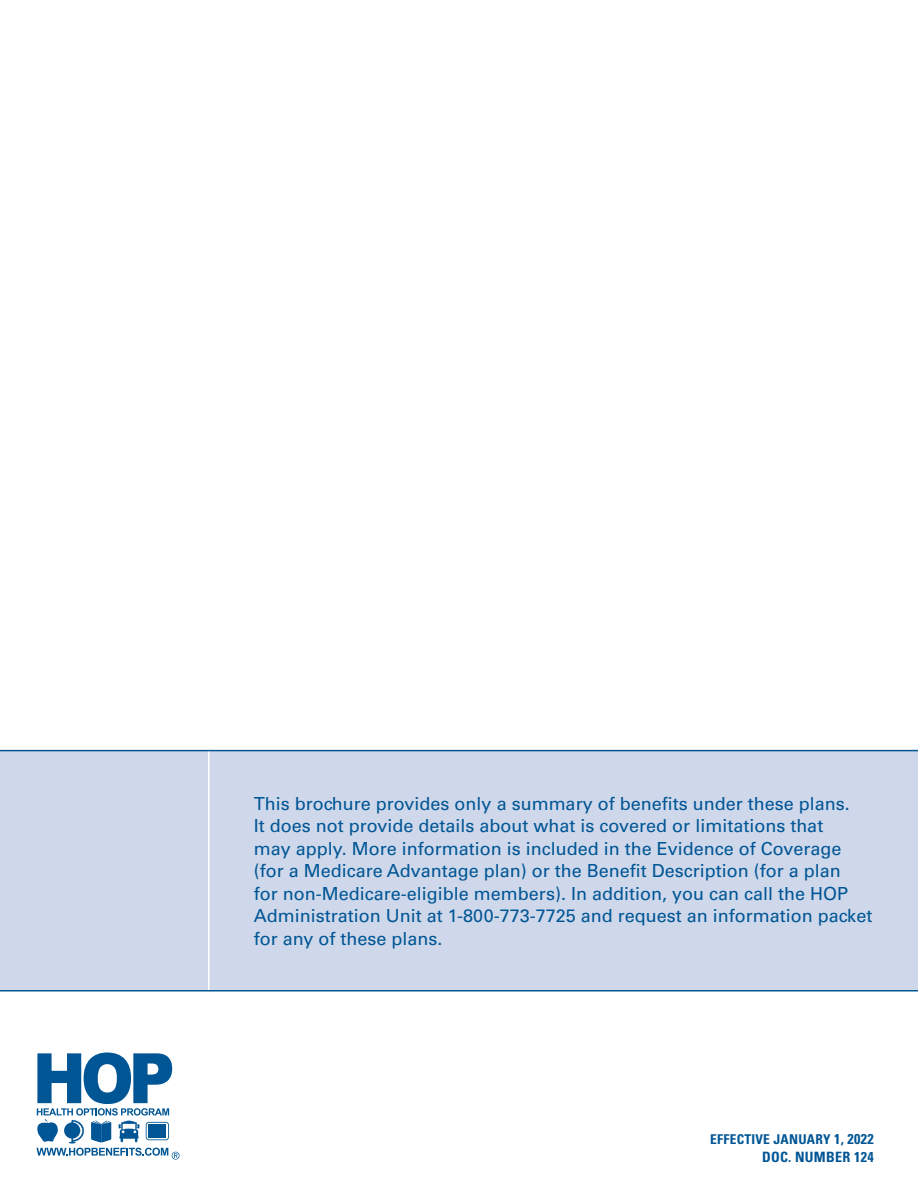
<style>
.page{position:relative;width:918px;height:1188px;background:#fff}
.page>*{position:absolute;margin:0;border:0;box-sizing:border-box;transform-origin:0 0}
.text_2{font:18px/22.5px "Univers LT Std";color:#005595}
.t1{font:700 condensed 14.25px "Univers LT Std";letter-spacing:.02em;color:#005595}
.t2{font:700 condensed 13.5px "Univers LT Std";letter-spacing:.02em;color:#005595}
.s1{font-size:14.25px}
</style>
<div class="page">
<div style="left:0;top:751px;width:918px;height:240px;background:#ced8ea"></div>
<hr style="left:208px;top:751px;width:2px;height:240px;background:#fff">
<svg style="left:36px;top:1053px;width:144px;height:107px"></svg>
<hr style="left:0;top:750px;width:918px;height:1px;background:#005595">
<hr style="left:0;top:990px;width:918px;height:2px;background:#005595">
<p class="text_2" style="left:254px;top:792px;width:620px">This brochure provides only a summary of benefits under these plans.<br>It does not provide details about what is covered or limitations that<br>may apply. More information is included in the Evidence of Coverage (for a Medicare Advantage plan) or the Benefit Description (for a plan<br>for non-Medicare-eligible members). In addition, you can call the HOP Administration Unit at 1-800-773-7725 and request an information packet for any of these plans.</p>
<p class="t2" style="left:710px;top:1131px;width:165px">EFFECTIVE JANUARY <span class="s1">1, 2022</span></p>
<p class="t1" style="left:762px;top:1148px;width:113px">DOC. NUMBER 124</p>
</div>
